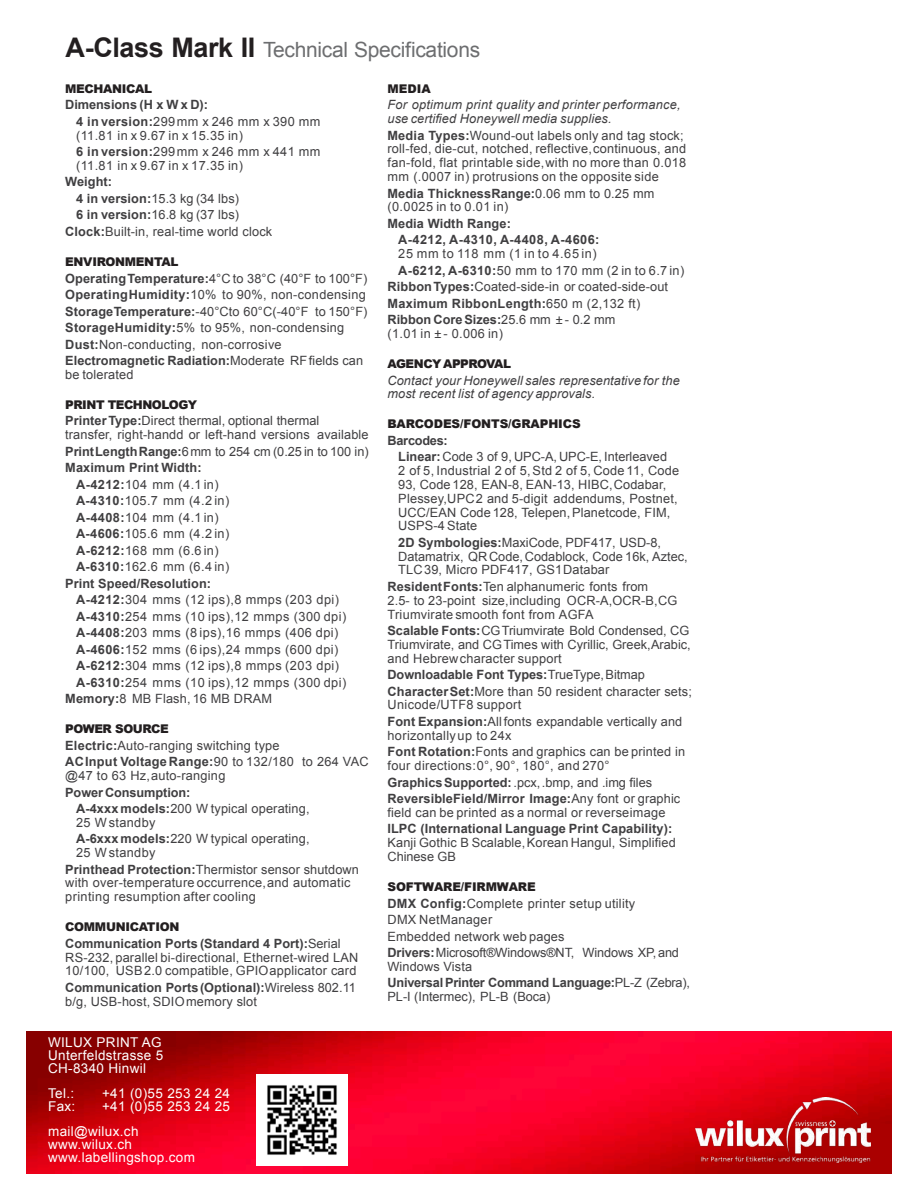
<style>
.page{position:relative;width:918px;height:1188px;background:#fff}
.page>*{position:absolute;margin:0;border:0;box-sizing:border-box;transform-origin:0 0}
.t1{font:21px "Arial";letter-spacing:-.015em;color:#6d6e70}
.t2{font:13.5px/12.8px "Arial";letter-spacing:.025em;color:#fff}
.t3{font:12.75px/13.8px "Arial";letter-spacing:.015em;color:#403f41}
.t4{font:700 12.75px/16.5px "Arial";letter-spacing:.005em;color:#403f41}
.t5{font:12.75px/13.8px "Arial";letter-spacing:.035em;color:#403f41}
.t6{font:italic 12.75px/13.8px "Arial";letter-spacing:.01em;color:#403f41}
.t7{font:700 12.75px/16.5px "Arial";letter-spacing:-.015em;color:#403f41}
.t8{font:12.75px "Arial";letter-spacing:-.005em;color:#403f41}
.t9{font:12.75px "Arial";letter-spacing:.05em;color:#403f41}
.t10{font:900 12px "Arial";letter-spacing:-.025em;color:#231f20}
.s1{font-weight:700;font-size:27px;color:#231f20}
.s2{font-weight:400}
.s3{font-weight:700}
</style>
<div class="page">
<img style="left:27px;top:1032px;width:864px;height:142px">
<img style="left:695px;top:1097px;width:176px;height:66px">
<img style="left:257px;top:1074px;width:91px;height:91px">
<h1 class="t1" style="left:66px;top:42px;width:416px"><span class="s1">A-Class Mark II</span> Technical Specifications</h1>
<p class="t10" style="left:65px;top:84px;width:88px">MECHANICAL</p>
<p class="t4" style="left:76px;top:98px;width:246px;text-indent:-11px">Dimensions (H x W x D):<br>4 in version:<span class="s2">299mm x 246 mm x 390 mm</span></p>
<p class="t3" style="left:76px;top:128px;width:246px;line-height:16.5px">(11.81 in x 9.67 in x 15.35 in)<br><span class="s3">6 in version:</span>299mm x 246 mm x 441 mm</p>
<p class="t3" style="left:76px;top:160px;width:168px">(11.81 in x 9.67 in x 17.35 in)</p>
<p class="t4" style="left:65px;top:175px;width:48px">Weight:</p>
<p class="t3" style="left:76px;top:193px;width:165px"><span class="s3">4 in version:</span>15.3 kg (34 lbs)</p>
<p class="t3" style="left:76px;top:209px;width:165px"><span class="s3">6 in version:</span>16.8 kg (37 lbs)</p>
<p class="t3" style="left:65px;top:226px;width:209px"><span class="s3">Clock:</span>Built-in, real-time world clock</p>
<p class="t10" style="left:65px;top:257px;width:115px">ENVIRONMENTAL</p>
<p class="t3" style="left:65px;top:271px;width:304px;line-height:16.5px"><span class="s3">OperatingTemperature:</span>4°C to 38°C (40°F to 100°F)<br><span class="s3">OperatingHumidity:</span>10% to 90%, non-condensing <span class="s3">StorageTemperature:</span>-40°Cto 60°C(-40°F to 150°F)<br><span class="s3">StorageHumidity:</span>5% to 95%, non-condensing <span class="s3">Dust:</span>Non-conducting, non-corrosive <span class="s3">Electromagnetic Radiation:</span>Moderate RFfields can</p>
<p class="t3" style="left:65px;top:369px;width:70px">be tolerated</p>
<p class="t10" style="left:65px;top:400px;width:133px">PRINT TECHNOLOGY</p>
<p class="t3" style="left:65px;top:415px;width:305px"><span class="s3">PrinterType:</span>Direct thermal, optional thermal transfer, right-handd or left-hand versions available</p>
<p class="t8" style="left:65px;top:446px;width:305px"><span class="s3">PrintLengthRange:</span>6mm to 254 cm (0.25 in to 100 in)</p>
<p class="t4" style="left:65px;top:461px;width:138px">Maximum Print Width:</p>
<p class="t3" style="left:76px;top:478px;width:144px"><span class="s3">A-4212:</span>104 mm (4.1 in)</p>
<p class="t3" style="left:76px;top:495px;width:155px"><span class="s3">A-4310:</span>105.7 mm (4.2 in)</p>
<p class="t3" style="left:76px;top:511px;width:144px"><span class="s3">A-4408:</span>104 mm (4.1 in)</p>
<p class="t3" style="left:76px;top:528px;width:155px"><span class="s3">A-4606:</span>105.6 mm (4.2 in)</p>
<p class="t3" style="left:76px;top:544px;width:144px"><span class="s3">A-6212:</span>168 mm (6.6 in)</p>
<p class="t3" style="left:76px;top:561px;width:155px"><span class="s3">A-6310:</span>162.6 mm (6.4 in)</p>
<p class="t4" style="left:65px;top:576px;width:147px">Print Speed/Resolution:</p>
<p class="t5" style="left:76px;top:594px;width:264px"><span class="s3">A-4212:</span>304 mms (12 ips),8 mmps (203 dpi)</p>
<p class="t5" style="left:76px;top:610px;width:272px"><span class="s3">A-4310:</span>254 mms (10 ips),12 mmps (300 dpi)</p>
<p class="t5" style="left:76px;top:627px;width:264px"><span class="s3">A-4408:</span>203 mms (8 ips),16 mmps (406 dpi)</p>
<p class="t5" style="left:76px;top:643px;width:264px"><span class="s3">A-4606:</span>152 mms (6 ips),24 mmps (600 dpi)</p>
<p class="t5" style="left:76px;top:660px;width:264px"><span class="s3">A-6212:</span>304 mms (12 ips),8 mmps (203 dpi)</p>
<p class="t5" style="left:76px;top:676px;width:272px"><span class="s3">A-6310:</span>254 mms (10 ips),12 mmps (300 dpi)</p>
<p class="t3" style="left:65px;top:693px;width:208px"><span class="s3">Memory:</span>8 MB Flash, 16 MB DRAM</p>
<p class="t10" style="left:65px;top:725px;width:105px">POWER SOURCE</p>
<p class="t3" style="left:65px;top:738px;width:305px;line-height:16.5px"><span class="s3">Electric:</span>Auto-ranging switching type<br><span class="s3">ACInput Voltage Range:</span>90 to 132/180 to 264 VAC</p>
<p class="t3" style="left:65px;top:770px;width:162px">@47 to 63 Hz,auto-ranging</p>
<p class="t4" style="left:76px;top:785px;width:235px;text-indent:-11px">Power Consumption:<br>A-4xxx models:<span class="s2">200 W typical operating,</span></p>
<p class="t3" style="left:76px;top:815px;width:235px;line-height:16.5px">25 Wstandby<br><span class="s3">A-6xxx models:</span>220 W typical operating,</p>
<p class="t3" style="left:65px;top:846px;width:295px;line-height:16.5px;text-indent:11px">25 Wstandby<br><span class="s3">Printhead Protection:</span>Thermistor sensor shutdown</p>
<p class="t3" style="left:65px;top:877px;width:287px">with over-temperature occurrence,and automatic printing resumption after cooling</p>
<p class="t10" style="left:65px;top:923px;width:116px">COMMUNICATION</p>
<p class="t3" style="left:65px;top:938px;width:295px"><span class="s3">Communication Ports (Standard 4 Port):</span>Serial<br>RS-232, parallel bi-directional, Ethernet-wired LAN<br>10/100, USB2.0 compatible, GPIOapplicator card</p>
<p class="t3" style="left:65px;top:982px;width:292px"><span class="s3">Communication Ports(Optional):</span>Wireless 802.11 b/g, USB-host, SDIOmemory slot</p>
<p class="t2" style="left:48px;top:1037px;width:117px;text-align:justify">WILUX PRINT AG Unterfeldstrasse 5<br>CH-8340 Hinwil</p>
<p class="t2" style="left:48px;top:1088px;width:28px">Tel.:</p>
<p class="t2" style="left:102px;top:1088px;width:129px">+41 (0)55 253 24 24</p>
<p class="t2" style="left:48px;top:1101px;width:29px">Fax:</p>
<p class="t2" style="left:48px;top:1095px;width:183px;line-height:25.5px;text-indent:54px">+41 (0)55 253 24 25 mail@wilux.ch</p>
<p class="t2" style="left:48px;top:1139px;width:148px">www.wilux.ch www.labellingshop.com</p>
<p class="t10" style="left:387px;top:84px;width:45px">MEDIA</p>
<p class="t6" style="left:387px;top:99px;width:295px">For optimum print quality and printer performance, use certified Honeywell media supplies.</p>
<p class="t3" style="left:387px;top:129px;width:300px"><span class="s3">Media Types:</span>Wound-out labels only and tag stock; roll-fed, die-cut, notched, reflective,continuous, and fan-fold, flat printable side,with no more than 0.018 mm (.0007 in) protrusions on the opposite side</p>
<p class="t5" style="left:387px;top:187px;width:268px"><span class="s3">Media ThicknessRange:</span>0.06 mm to 0.25 mm (0.0025 in to 0.01 in)</p>
<p class="t4" style="left:398px;top:216px;width:203px;text-indent:-11px">Media Width Range:<br>A-4212, A-4310, A-4408, A-4606:</p>
<p class="t9" style="left:398px;top:249px;width:200px">25 mm to 118 mm (1 in to 4.65 in)</p>
<p class="t3" style="left:398px;top:264px;width:288px"><span class="s3">A-6212, A-6310:</span>50 mm to 170 mm (2 in to 6.7 in)</p>
<p class="t3" style="left:387px;top:281px;width:282px"><span class="s3">RibbonTypes:</span>Coated-side-in or coated-side-out</p>
<p class="t4" style="left:387px;top:296px;width:254px">Maximum RibbonLength:<span class="s2">650 m (2,132 ft)</span></p>
<p class="t4" style="left:387px;top:313px;width:229px">Ribbon CoreSizes:<span class="s2">25.6 mm ± - 0.2 mm</span></p>
<p class="t3" style="left:387px;top:328px;width:117px">(1.01 in ± - 0.006 in)</p>
<p class="t10" style="left:387px;top:359px;width:125px">AGENCY APPROVAL</p>
<p class="t6" style="left:387px;top:374px;width:294px">Contact your Honeywell sales representative for the most recent list of agency approvals.</p>
<p class="t10" style="left:387px;top:420px;width:195px">BARCODES/FONTS/GRAPHICS</p>
<p class="t3" style="left:398px;top:433px;width:270px;line-height:16.5px;text-indent:-11px"><span class="s3">Barcodes:<br>Linear:</span> Code 3 of 9, UPC-A, UPC-E, Interleaved</p>
<p class="t3" style="left:398px;top:465px;width:282px">2 of 5, Industrial 2 of 5,Std 2 of 5, Code 11, Code 93, Code 128, EAN-8, EAN-13, HIBC,Codabar, Plessey,UPC2 and 5-digit addendums, Postnet, UCC/EAN Code128, Telepen,Planetcode, FIM, USPS-4 State</p>
<p class="t3" style="left:398px;top:537px;width:291px"><span class="s3">2D Symbologies:</span>MaxiCode, PDF417, USD-8,<br>Datamatrix, QRCode,Codablock, Code 16k, Aztec,<br>TLC39, Micro PDF417, GS1Databar</p>
<p class="t3" style="left:387px;top:581px;width:291px"><span class="s3">ResidentFonts:</span>Ten alphanumeric fonts from<br>2.5- to 23-point size,including OCR-A,OCR-B,CG<br>Triumvirate smooth font from AGFA</p>
<p class="t3" style="left:387px;top:625px;width:305px;text-align:justify"><span class="s3">Scalable Fonts:</span>CGTriumvirate Bold Condensed, CG Triumvirate, and CGTimes with Cyrillic, Greek,Arabic, and Hebrewcharacter support</p>
<p class="t3" style="left:387px;top:668px;width:306px;line-height:16.5px"><span class="s3">Downloadable Font Types:</span>TrueType,Bitmap<br><span class="s3">CharacterSet:</span>More than 50 resident character sets;</p>
<p class="t3" style="left:387px;top:698px;width:296px;line-height:16.5px">Unicode/UTF8 support<br><span class="s3">Font Expansion:</span>All fonts expandable vertically and</p>
<p class="t3" style="left:387px;top:728px;width:299px;line-height:16.5px">horizontallyup to 24x<br><span class="s3">Font Rotation:</span>Fonts and graphics can be printed in</p>
<p class="t3" style="left:387px;top:759px;width:294px;line-height:16.5px">four directions:0°, 90°, 180°, and 270°<br><span class="s3">GraphicsSupported:</span>.pcx,.bmp, and .img files<br><span class="s3">ReversibleField/Mirror Image:</span>Any font or graphic</p>
<p class="t3" style="left:387px;top:807px;width:279px">field can be printed as a normal or reverseimage</p>
<p class="t4" style="left:387px;top:822px;width:286px">ILPC (International Language Print Capability):</p>
<p class="t3" style="left:387px;top:837px;width:290px">Kanji Gothic B Scalable,Korean Hangul, Simplified<br>Chinese GB</p>
<p class="t10" style="left:387px;top:883px;width:150px">SOFTWARE/FIRMWARE</p>
<p class="t3" style="left:387px;top:896px;width:293px;line-height:16.5px"><span class="s3">DMX Config:</span>Complete printer setup utility<br>DMX NetManager<br>Embedded network web pages <span class="s3">Drivers:</span>Microsoft®Windows®NT, Windows XP,and</p>
<p class="t7" style="left:387px;top:959px;width:304px"><span class="s2">Windows Vista<br></span>Universal Printer Command Language:<span class="s2">PL-Z (Zebra),</span></p>
<p class="t3" style="left:387px;top:991px;width:165px">PL-I (Intermec), PL-B (Boca)</p>
</div>
